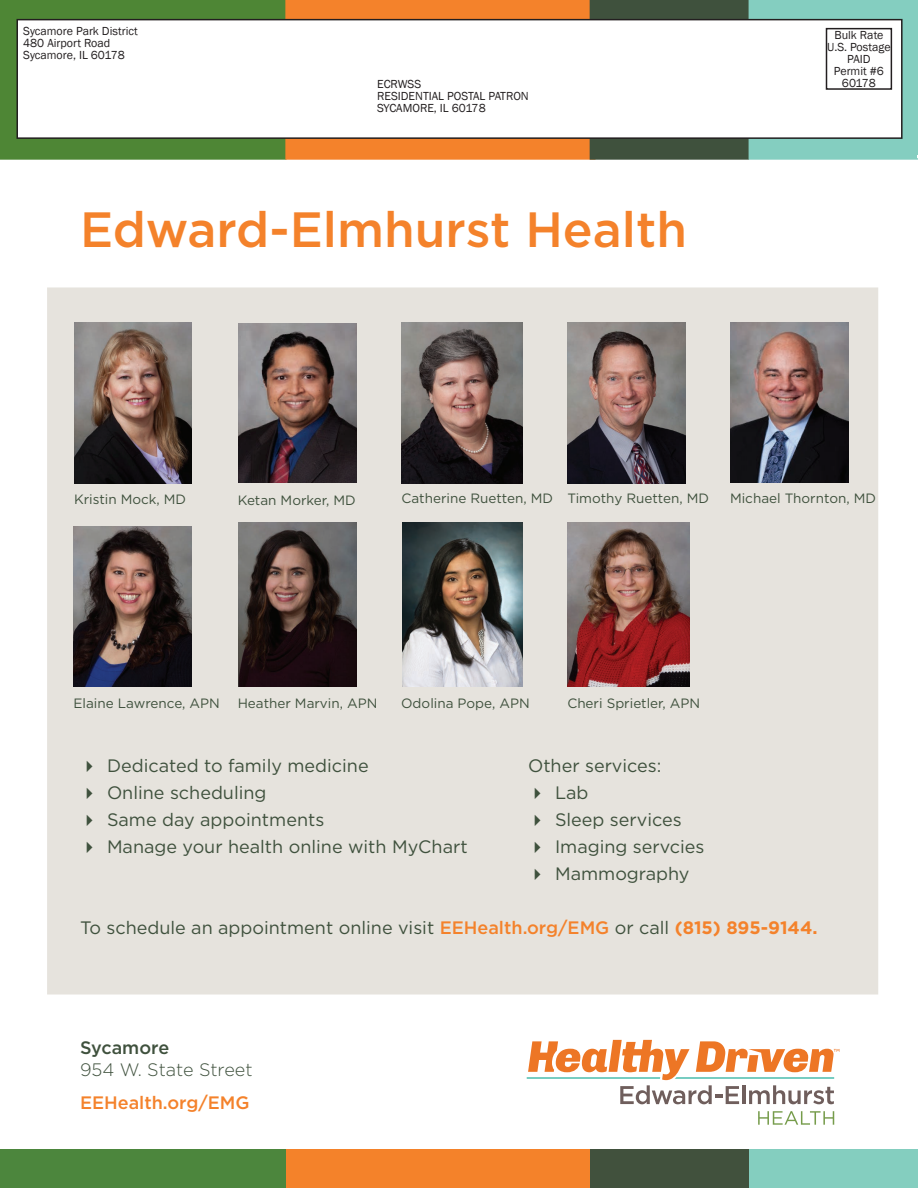
<style>
.page{position:relative;width:918px;height:1188px;background:#fff}
.page>*{position:absolute;margin:0;border:0;box-sizing:border-box;transform-origin:0 0}
.t1{font:500 49.5px "Gotham";color:#f4822b}
.t2{font:18px "Gotham";color:#3f513d}
.t3{font:300 18px "Gotham";letter-spacing:-.005em;color:#3f513d}
.t4{font:500 18px "Gotham";color:#f4822b}
.t5{font:500 18px "Gotham";color:#3f513d}
.t6{font:13.5px "Gotham";color:#3f513d}
.t7{font:12px/12px "Franklin Gothic";color:#231f20}
.s1{font-weight:500;color:#f4822b}
.s2{font-weight:700;color:#f4822b}
</style>
<div class="page">
<div style="left:48px;top:288px;width:830px;height:706px;background:#e6e3dd"></div>
<svg style="left:758px;top:1111px;width:76px;height:14px"></svg>
<hr style="left:527px;top:1077px;width:133px;height:2px;background:#64c6b9">
<svg style="left:528px;top:1040px;width:311px;height:64px"></svg>
<div style="left:0;top:0;width:285px;height:160px;background:#4e8635"></div>
<div style="left:285px;top:0;width:305px;height:160px;background:#f4822b"></div>
<svg style="left:590px;top:0;width:327px;height:160px;background:#679888"></svg>
<img style="left:239px;top:324px;width:117px;height:159px">
<img style="left:730px;top:323px;width:118px;height:160px">
<img style="left:402px;top:323px;width:120px;height:160px">
<img style="left:74px;top:323px;width:118px;height:161px">
<img style="left:567px;top:323px;width:119px;height:160px">
<img style="left:74px;top:526px;width:117px;height:161px">
<img style="left:239px;top:522px;width:117px;height:165px">
<img style="left:567px;top:522px;width:123px;height:165px">
<img style="left:402px;top:522px;width:120px;height:165px">
<div style="left:17px;top:20px;width:885px;height:118px;background:#fff"></div>
<div style="left:16px;top:19px;width:887px;height:120px;border:2px solid #231f20"></div>
<div style="left:826px;top:28px;width:66px;height:62px;border:2px solid #231f20"></div>
<div style="left:0;top:1150px;width:286px;height:38px;background:#4c863d"></div>
<div style="left:286px;top:1150px;width:304px;height:38px;background:#f4822a"></div>
<div style="left:590px;top:1150px;width:159px;height:38px;background:#41513d"></div>
<div style="left:749px;top:1150px;width:169px;height:38px;background:#84cebf"></div>
<p class="t7" style="left:23px;top:25px;width:116px">Sycamore Park District<br>480 Airport Road<br>Sycamore, IL 60178</p>
<p class="t7" style="left:377px;top:78px;width:153px">ECRWSS<br>RESIDENTIAL POSTAL PATRON<br>SYCAMORE, IL 60178</p>
<h1 class="t1" style="left:80px;top:197px;width:609px">Edward-Elmhurst Health</h1>
<p class="t7" style="left:827px;top:29px;width:65px;text-align:center">Bulk Rate<br>U.S. Postage<br>PAID<br>Permit #6<br>60178</p>
<p class="t6" style="left:74px;top:491px;width:114px">Kristin Mock, MD</p>
<p class="t6" style="left:238px;top:492px;width:120px">Ketan Morker, MD</p>
<p class="t6" style="left:402px;top:490px;width:309px">Catherine Ruetten, MD Timothy Ruetten, MD</p>
<p class="t6" style="left:730px;top:490px;width:147px">Michael Thornton, MD</p>
<p class="t6" style="left:74px;top:694px;width:148px">Elaine Lawrence, APN</p>
<p class="t6" style="left:567px;top:694px;width:134px">Cheri Sprietler, APN</p>
<p class="t6" style="left:238px;top:694px;width:141px">Heather Marvin, APN</p>
<p class="t6" style="left:401px;top:694px;width:130px">Odolina Pope, APN</p>
<p class="t2" style="left:80px;top:754px;width:290px">✔ Dedicated to family medicine</p>
<p class="t2" style="left:80px;top:781px;width:188px">✔ Online scheduling</p>
<p class="t2" style="left:80px;top:808px;width:246px">✔ Same day appointments</p>
<p class="t2" style="left:80px;top:835px;width:389px">✔ Manage your health online with MyChart</p>
<p class="t2" style="left:528px;top:754px;width:135px">Other services:</p>
<p class="t2" style="left:528px;top:781px;width:62px">✔ Lab</p>
<p class="t2" style="left:528px;top:808px;width:155px">✔ Sleep services</p>
<p class="t2" style="left:528px;top:835px;width:178px">✔ Imaging servcies</p>
<p class="t2" style="left:528px;top:862px;width:163px">✔ Mammography</p>
<p class="t2" style="left:80px;top:916px;width:739px">To schedule an appointment online visit <span class="s1">EEHealth.org/EMG</span> or call <span class="s2">(815) 895-9144.</span></p>
<p class="t5" style="left:80px;top:1036px;width:91px">Sycamore</p>
<p class="t3" style="left:80px;top:1058px;width:174px">954 W. State Street</p>
<p class="t4" style="left:80px;top:1091px;width:171px">EEHealth.org/EMG</p>
</div>
